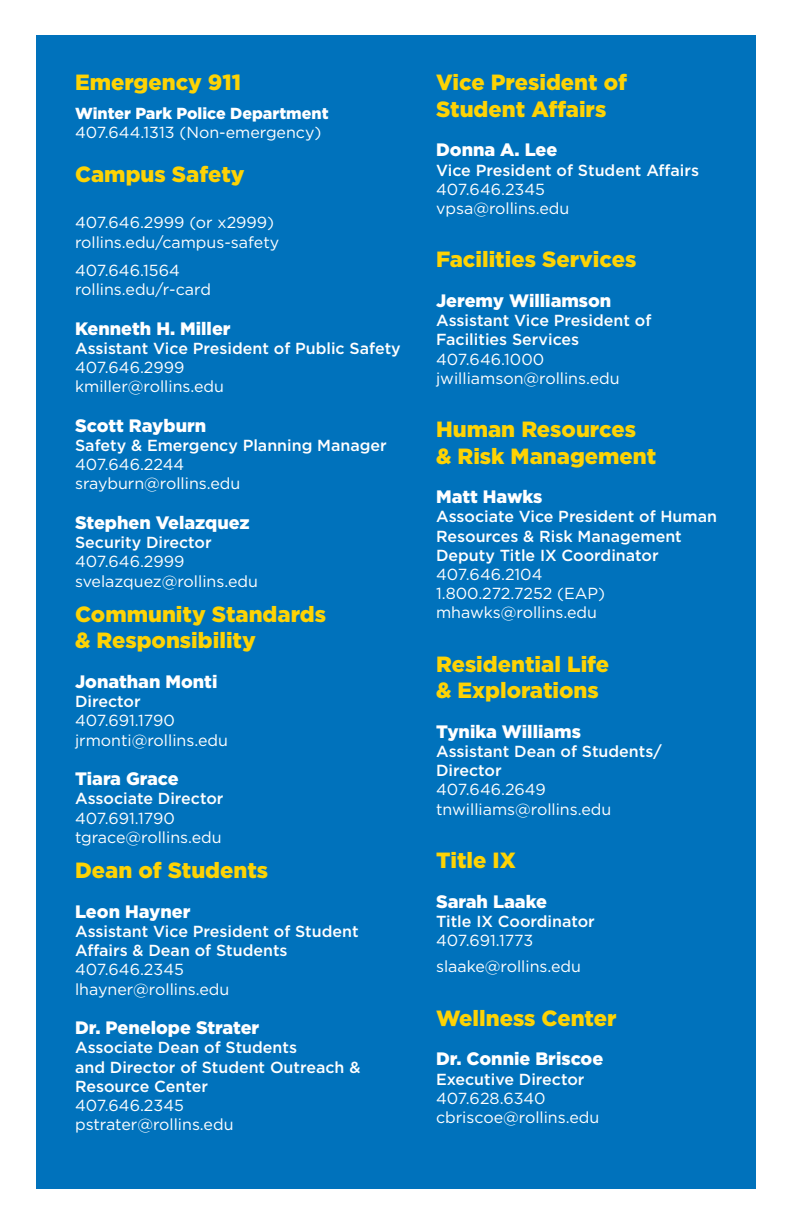
<style>
.page{position:relative;width:792px;height:1224px;background:#fff}
.page>*{position:absolute;margin:0;border:0;box-sizing:border-box;transform-origin:0 0}
.t1{font:900 22px/26.4px "Gotham";color:#fed304}
.t2{font:900 18px "Gotham";color:#fff}
.t3{font:16px/19.2px "Gotham";color:#fff}
.t4{font:500 16px/19.2px "Gotham";color:#fff}
.t5{font:900 16px "Gotham";color:#fff}
</style>
<div class="page">
<div style="left:36px;top:35px;width:720px;height:1154px;background:#0072bc"></div>
<h1 class="t1" style="left:75px;top:69px;width:167px">Emergency 911</h1>
<p class="t5" style="left:75px;top:102px;width:255px">Winter Park Police Department</p>
<p class="t3" style="left:75px;top:122px;width:248px">407.644.1313 (Non-emergency)</p>
<h1 class="t1" style="left:75px;top:161px;width:171px">Campus Safety</h1>
<p class="t3" style="left:75px;top:213px;width:206px">407.646.2999 (or x2999) rollins.edu/campus-safety</p>
<p class="t3" style="left:75px;top:260px;width:137px">407.646.1564 rollins.edu/r-card</p>
<p class="t2" style="left:75px;top:316px;width:157px">Kenneth H. Miller</p>
<p class="t4" style="left:75px;top:338px;width:327px">Assistant Vice President of Public Safety</p>
<p class="t3" style="left:75px;top:357px;width:151px">407.646.2999 kmiller@rollins.edu</p>
<p class="t2" style="left:75px;top:413px;width:133px">Scott Rayburn</p>
<p class="t4" style="left:75px;top:435px;width:313px">Safety &amp; Emergency Planning Manager</p>
<p class="t3" style="left:75px;top:455px;width:167px">407.646.2244 srayburn@rollins.edu</p>
<p class="t2" style="left:75px;top:510px;width:176px">Stephen Velazquez</p>
<p class="t4" style="left:75px;top:533px;width:138px">Security Director</p>
<p class="t3" style="left:75px;top:552px;width:184px">407.646.2999 svelazquez@rollins.edu</p>
<h1 class="t1" style="left:75px;top:601px;width:253px">Community Standards &amp; Responsibility</h1>
<p class="t2" style="left:75px;top:669px;width:144px">Jonathan Monti</p>
<p class="t4" style="left:75px;top:692px;width:67px">Director</p>
<p class="t3" style="left:75px;top:711px;width:154px">407.691.1790 jrmonti@rollins.edu</p>
<p class="t2" style="left:75px;top:766px;width:105px">Tiara Grace</p>
<p class="t4" style="left:75px;top:789px;width:150px">Associate Director</p>
<p class="t3" style="left:75px;top:808px;width:148px">407.691.1790 tgrace@rollins.edu</p>
<h1 class="t1" style="left:75px;top:857px;width:195px">Dean of Students</h1>
<p class="t2" style="left:75px;top:899px;width:117px">Leon Hayner</p>
<p class="t4" style="left:75px;top:921px;width:285px">Assistant Vice President of Student<br>Affairs &amp; Dean of Students</p>
<p class="t3" style="left:75px;top:960px;width:156px">407.646.2345 lhayner@rollins.edu</p>
<p class="t2" style="left:75px;top:1015px;width:186px">Dr. Penelope Strater</p>
<p class="t4" style="left:75px;top:1038px;width:287px">Associate Dean of Students<br>and Director of Student Outreach &amp;<br>Resource Center</p>
<p class="t3" style="left:75px;top:1095px;width:160px">407.646.2345 pstrater@rollins.edu</p>
<h1 class="t1" style="left:436px;top:69px;width:192px">Vice President of<br>Student Affairs</h1>
<p class="t2" style="left:436px;top:138px;width:123px">Donna A. Lee</p>
<p class="t4" style="left:436px;top:160px;width:264px">Vice President of Student Affairs</p>
<p class="t3" style="left:436px;top:179px;width:135px">407.646.2345 vpsa@rollins.edu</p>
<h1 class="t1" style="left:436px;top:246px;width:202px">Facilities Services</h1>
<p class="t2" style="left:436px;top:288px;width:177px">Jeremy Williamson</p>
<p class="t4" style="left:436px;top:311px;width:217px">Assistant Vice President of<br>Facilities Services</p>
<p class="t3" style="left:436px;top:349px;width:185px">407.646.1000 jwilliamson@rollins.edu</p>
<h1 class="t1" style="left:436px;top:416px;width:222px">Human Resources &amp; Risk Management</h1>
<p class="t2" style="left:436px;top:484px;width:108px">Matt Hawks</p>
<p class="t4" style="left:436px;top:507px;width:282px">Associate Vice President of Human<br>Resources &amp; Risk Management<br>Deputy Title IX Coordinator</p>
<p class="t3" style="left:436px;top:564px;width:170px">407.646.2104<br>1.800.272.7252 (EAP) mhawks@rollins.edu</p>
<h1 class="t1" style="left:436px;top:651px;width:175px">Residential Life &amp; Explorations</h1>
<p class="t2" style="left:436px;top:719px;width:146px">Tynika Williams</p>
<p class="t4" style="left:436px;top:741px;width:227px">Assistant Dean of Students/<br>Director</p>
<p class="t3" style="left:436px;top:780px;width:177px">407.646.2649 tnwilliams@rollins.edu</p>
<h1 class="t1" style="left:436px;top:847px;width:81px">Title IX</h1>
<p class="t2" style="left:436px;top:889px;width:112px">Sarah Laake</p>
<p class="t4" style="left:436px;top:911px;width:160px">Title IX Coordinator</p>
<p class="t3" style="left:436px;top:927px;width:147px;line-height:26.4px">407.691.1773 slaake@rollins.edu</p>
<h1 class="t1" style="left:436px;top:1005px;width:182px">Wellness Center</h1>
<p class="t2" style="left:436px;top:1047px;width:169px">Dr. Connie Briscoe</p>
<p class="t4" style="left:436px;top:1069px;width:150px">Executive Director</p>
<p class="t3" style="left:436px;top:1088px;width:165px">407.628.6340 cbriscoe@rollins.edu</p>
</div>
